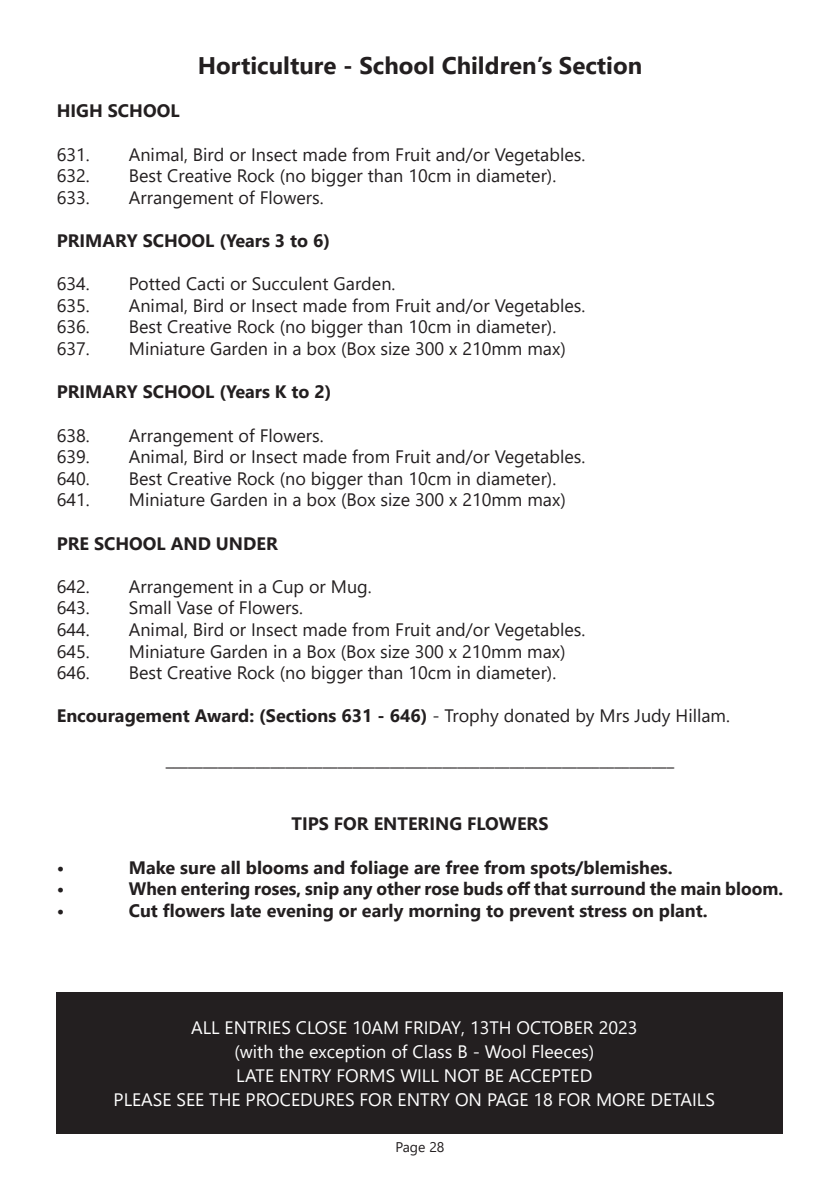
<style>
.page{position:relative;width:840px;height:1191px;background:#fff}
.page>*{position:absolute;margin:0;border:0;box-sizing:border-box;transform-origin:0 0}
.t1{font:700 24px "Segoe UI";color:#231f20}
.t2{font:18px "Segoe UI";color:#231f20}
.t3{font:700 18px "Segoe UI";color:#231f20}
.t4{font:18px/24px "Segoe UI";color:#fff;text-align:center}
.t5{font:14px "Segoe UI";color:#231f20}
.s1{font-weight:400}
</style>
<div class="page">
<div style="left:57px;top:992px;width:725px;height:142px;background:#231f20"></div>
<h1 class="t1" style="left:197px;top:43px;width:446px">Horticulture - School Children’s Section</h1>
<p class="t3" style="left:57px;top:94px;width:124px">HIGH SCHOOL</p>
<p class="t2" style="left:57px;top:137px;width:35px">631.</p>
<p class="t2" style="left:129px;top:137px;width:458px">Animal, Bird or Insect made from Fruit and/or Vegetables.</p>
<p class="t2" style="left:57px;top:159px;width:35px">632.</p>
<p class="t2" style="left:129px;top:159px;width:428px">Best Creative Rock (no bigger than 10cm in diameter).</p>
<p class="t2" style="left:57px;top:180px;width:35px">633.</p>
<p class="t2" style="left:129px;top:180px;width:196px">Arrangement of Flowers.</p>
<p class="t3" style="left:57px;top:224px;width:275px">PRIMARY SCHOOL (Years 3 to 6)</p>
<p class="t2" style="left:57px;top:267px;width:35px">634.</p>
<p class="t2" style="left:129px;top:267px;width:268px">Potted Cacti or Succulent Garden.</p>
<p class="t2" style="left:57px;top:288px;width:35px">635.</p>
<p class="t2" style="left:129px;top:288px;width:458px">Animal, Bird or Insect made from Fruit and/or Vegetables.</p>
<p class="t2" style="left:57px;top:310px;width:35px">636.</p>
<p class="t2" style="left:129px;top:310px;width:428px">Best Creative Rock (no bigger than 10cm in diameter).</p>
<p class="t2" style="left:57px;top:332px;width:35px">637.</p>
<p class="t2" style="left:129px;top:332px;width:438px">Miniature Garden in a box (Box size 300 x 210mm max)</p>
<p class="t3" style="left:57px;top:375px;width:276px">PRIMARY SCHOOL (Years K to 2)</p>
<p class="t2" style="left:57px;top:418px;width:35px">638.</p>
<p class="t2" style="left:129px;top:418px;width:196px">Arrangement of Flowers.</p>
<p class="t2" style="left:57px;top:440px;width:35px">639.</p>
<p class="t2" style="left:129px;top:440px;width:458px">Animal, Bird or Insect made from Fruit and/or Vegetables.</p>
<p class="t2" style="left:57px;top:461px;width:35px">640.</p>
<p class="t2" style="left:129px;top:461px;width:428px">Best Creative Rock (no bigger than 10cm in diameter).</p>
<p class="t2" style="left:57px;top:483px;width:35px">641.</p>
<p class="t2" style="left:129px;top:483px;width:438px">Miniature Garden in a box (Box size 300 x 210mm max)</p>
<p class="t3" style="left:57px;top:526px;width:222px">PRE SCHOOL AND UNDER</p>
<p class="t2" style="left:57px;top:569px;width:35px">642.</p>
<p class="t2" style="left:129px;top:569px;width:244px">Arrangement in a Cup or Mug.</p>
<p class="t2" style="left:57px;top:591px;width:35px">643.</p>
<p class="t2" style="left:129px;top:591px;width:175px">Small Vase of Flowers.</p>
<p class="t2" style="left:57px;top:612px;width:35px">644.</p>
<p class="t2" style="left:129px;top:612px;width:458px">Animal, Bird or Insect made from Fruit and/or Vegetables.</p>
<p class="t2" style="left:57px;top:634px;width:35px">645.</p>
<p class="t2" style="left:129px;top:634px;width:438px">Miniature Garden in a Box (Box size 300 x 210mm max)</p>
<p class="t2" style="left:57px;top:656px;width:35px">646.</p>
<p class="t2" style="left:129px;top:656px;width:428px">Best Creative Rock (no bigger than 10cm in diameter).</p>
<p class="t3" style="left:57px;top:699px;width:674px">Encouragement Award: (Sections 631 - 646) <span class="s1">- Trophy donated by Mrs Judy Hillam.</span></p>
<p class="t2" style="left:166px;top:742px;width:509px">____________________________________________________________________</p>
<p class="t3" style="left:291px;top:807px;width:258px">TIPS FOR ENTERING FLOWERS</p>
<p class="t3" style="left:57px;top:850px;width:9px">•</p>
<p class="t3" style="left:129px;top:850px;width:545px">Make sure all blooms and foliage are free from spots/blemishes.</p>
<p class="t3" style="left:57px;top:872px;width:9px">•</p>
<p class="t3" style="left:129px;top:872px;width:655px">When entering roses, snip any other rose buds off that surround the main bloom.</p>
<p class="t3" style="left:57px;top:893px;width:9px">•</p>
<p class="t3" style="left:129px;top:893px;width:580px">Cut flowers late evening or early morning to prevent stress on plant.</p>
<p class="t4" style="left:113px;top:1014px;width:602px">ALL ENTRIES CLOSE 10AM FRIDAY, 13TH OCTOBER 2023<br>(with the exception of Class B - Wool Fleeces)<br>LATE ENTRY FORMS WILL NOT BE ACCEPTED<br>PLEASE SEE THE PROCEDURES FOR ENTRY ON PAGE 18 FOR MORE DETAILS</p>
<p class="t5" style="left:395px;top:1134px;width:50px">Page 28</p>
</div>
